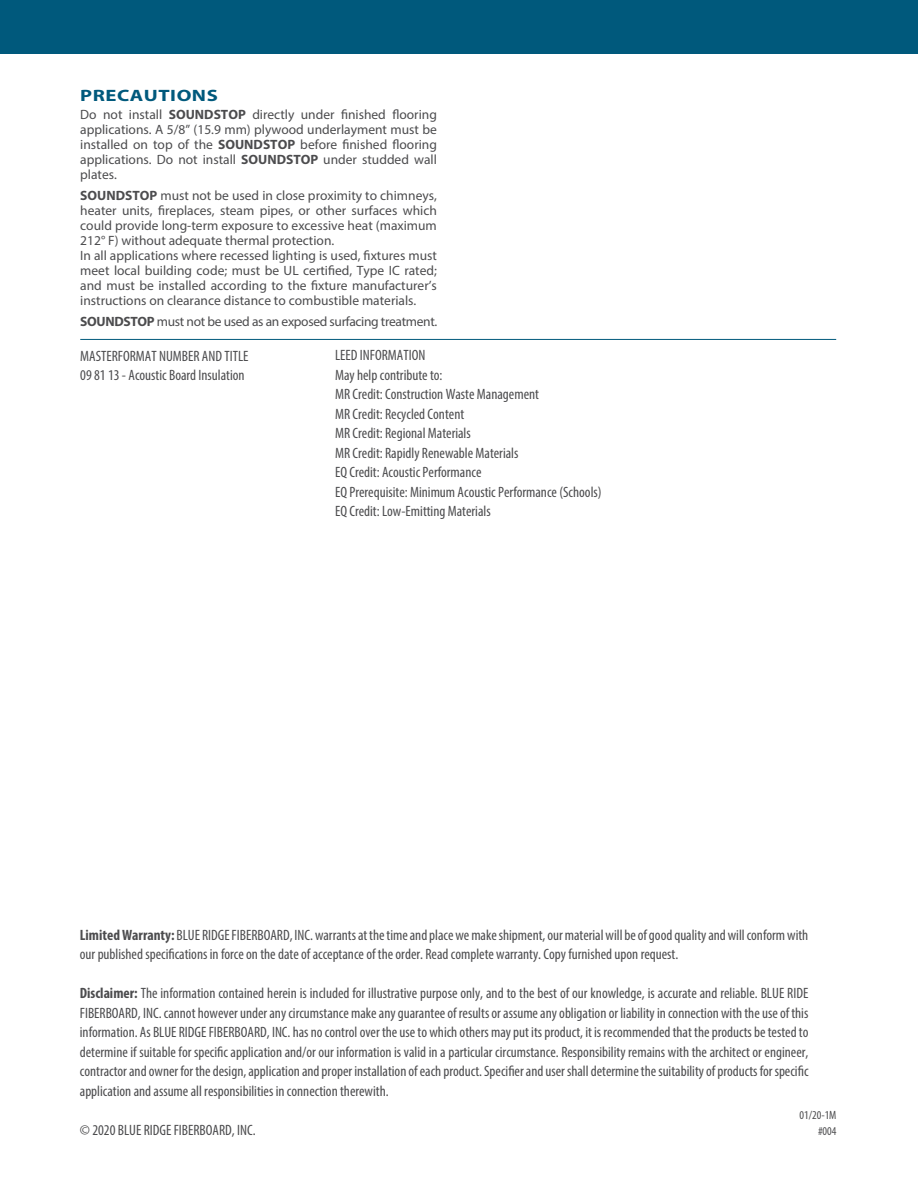
<style>
.page{position:relative;width:918px;height:1188px;background:#fff}
.page>*{position:absolute;margin:0;border:0;box-sizing:border-box;transform-origin:0 0}
.t1{font:700 16.5px "Myriad Pro";letter-spacing:.025em;color:#00597c;scale:1.25 1}
.t2{font:condensed 15px/19.5px "Myriad Pro";color:#4c4c4e}
.t3{font:13.5px/15px "Myriad Pro";color:#4c4c4e;text-align:justify}
.t4{font:13.5px "Myriad Pro";letter-spacing:-.025em;color:#4c4c4e}
.t5{font:condensed 12px/16.5px "Myriad Pro";color:#4c4c4e;text-align:right}
.s1{font-weight:700}
</style>
<div class="page">
<hr style="left:80px;top:339px;width:756px;height:1px;background:#00597c">
<div style="left:0;top:0;width:918px;height:54px;background:#00597c"></div>
<p class="t1" style="left:80px;top:85px;width:112px">PRECAUTIONS</p>
<p class="t3" style="left:80px;top:108px;width:358px">Do not install <span class="s1">SOUNDSTOP</span> directly under finished flooring applications. A 5/8” (15.9 mm) plywood underlayment must be installed on top of the <span class="s1">SOUNDSTOP</span> before finished flooring applications. Do not install <span class="s1">SOUNDSTOP</span> under studded wall plates.</p>
<p class="t3" style="left:80px;top:189px;width:358px;text-align:left"><span class="s1">SOUNDSTOP</span> must not be used in close proximity to chimneys, heater units, fireplaces, steam pipes, or other surfaces which could provide long-term exposure to excessive heat (maximum 212° F) without adequate thermal protection.<br>In all applications where recessed lighting is used, fixtures must meet local building code; must be UL certified, Type IC rated; and must be installed according to the fixture manufacturer’s instructions on clearance distance to combustible materials.</p>
<p class="t4" style="left:80px;top:316px;width:359px"><span class="s1">SOUNDSTOP</span> must not be used as an exposed surfacing treatment.</p>
<p class="t2" style="left:80px;top:347px;width:170px">MASTERFORMAT NUMBER AND TITLE<br>09 81 13 - Acoustic Board Insulation</p>
<p class="t2" style="left:335px;top:347px;width:268px">LEED INFORMATION<br>May help contribute to:<br>MR Credit: Construction Waste Management<br>MR Credit: Recycled Content<br>MR Credit: Regional Materials<br>MR Credit: Rapidly Renewable Materials<br>EQ Credit: Acoustic Performance<br>EQ Prerequisite: Minimum Acoustic Performance (Schools)<br>EQ Credit: Low-Emitting Materials</p>
<p class="t2" style="left:80px;top:927px;width:730px"><span class="s1">Limited Warranty:</span> BLUE RIDGE FIBERBOARD, INC. warrants at the time and place we make shipment, our material will be of good quality and will conform with our published specifications in force on the date of acceptance of the order. Read complete warranty. Copy furnished upon request.</p>
<p class="t2" style="left:80px;top:985px;width:730px;text-align:justify"><span class="s1">Disclaimer:</span> The information contained herein is included for illustrative purpose only, and to the best of our knowledge, is accurate and reliable. BLUE RIDE FIBERBOARD, INC. cannot however under any circumstance make any guarantee of results or assume any obligation or liability in connection with the use of this information. As BLUE RIDGE FIBERBOARD, INC. has no control over the use to which others may put its product, it is recommended that the products be tested to determine if suitable for specific application and/or our information is valid in a particular circumstance. Responsibility remains with the architect or engineer, contractor and owner for the design, application and proper installation of each product. Specifier and user shall determine the suitability of products for specific application and assume all responsibilities in connection therewith.</p>
<p class="t2" style="left:80px;top:1122px;width:177px">© 2020 BLUE RIDGE FIBERBOARD, INC.</p>
<p class="t5" style="left:800px;top:1108px;width:39px">01/20-1M #004</p>
</div>
